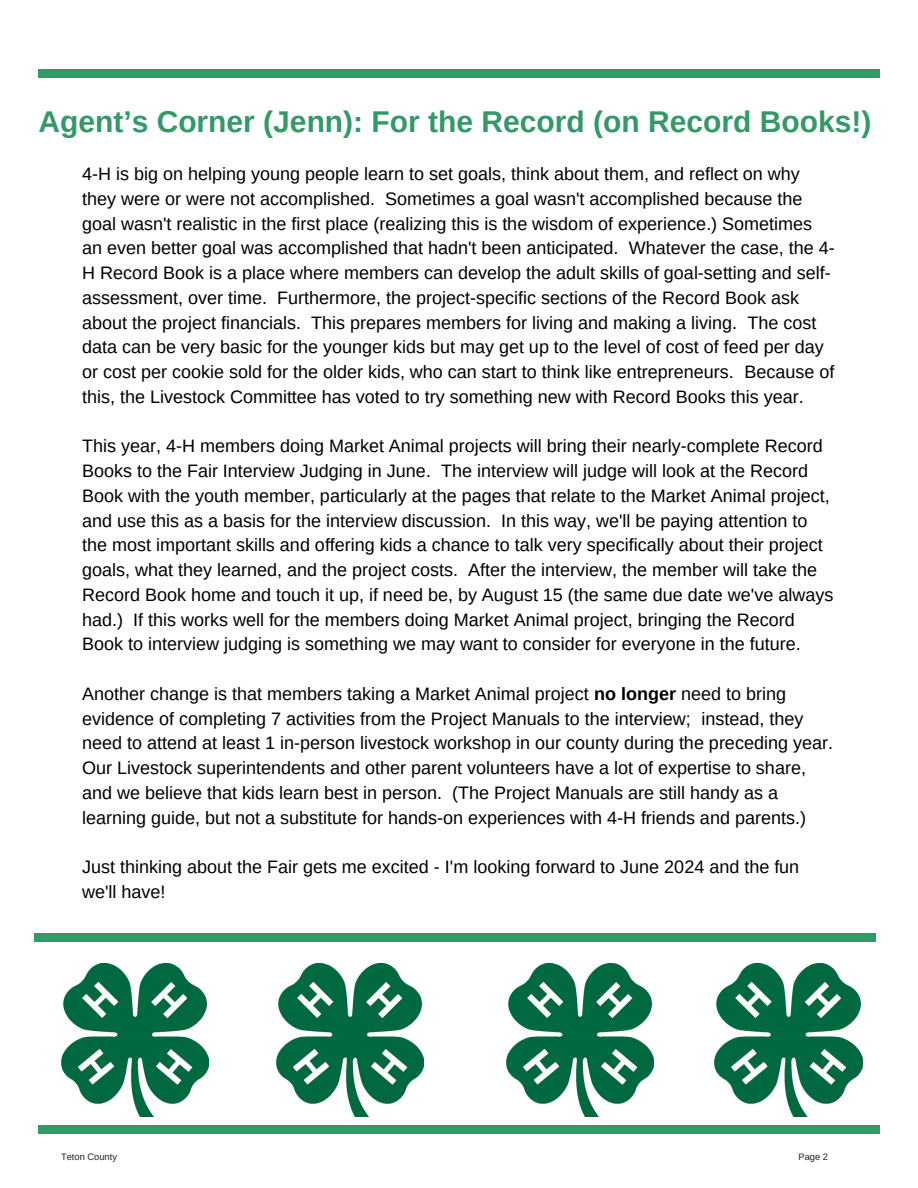
<style>
.page{position:relative;width:918px;height:1188px;background:#fff}
.page>*{position:absolute;margin:0;border:0;box-sizing:border-box;transform-origin:0 0}
.t1{font:700 30px "Arimo";color:#396}
.t2{font:18px/24.8px "Arimo";color:#000}
.t3{font:9.3px "Arimo";color:#222}
.s1{font-weight:700}
</style>
<div class="page">
<div style="left:38px;top:69px;width:842px;height:8px;background:#396"></div>
<div style="left:38px;top:1125px;width:842px;height:8px;background:#396"></div>
<div style="left:34px;top:933px;width:841px;height:8px;background:#396"></div>
<img style="left:61px;top:964px;width:147px;height:153px">
<img style="left:276px;top:964px;width:147px;height:153px">
<img style="left:506px;top:964px;width:147px;height:153px">
<img style="left:715px;top:964px;width:147px;height:153px">
<p class="t1" style="left:38px;top:105px;width:835px">Agent’s Corner (Jenn): For the Record (on Record Books!)</p>
<p class="t2" style="left:82px;top:162px;width:754px">4-H is big on helping young people learn to set goals, think about them, and reflect on why they were or were not accomplished. Sometimes a goal wasn't accomplished because the goal wasn't realistic in the first place (realizing this is the wisdom of experience.) Sometimes an even better goal was accomplished that hadn't been anticipated. Whatever the case, the 4- H Record Book is a place where members can develop the adult skills of goal-setting and self&shy;assessment, over time. Furthermore, the project-specific sections of the Record Book ask about the project financials. This prepares members for living and making a living. The cost data can be very basic for the younger kids but may get up to the level of cost of feed per day or cost per cookie sold for the older kids, who can start to think like entrepreneurs. Because of this, the Livestock Committee has voted to try something new with Record Books this year.</p>
<p class="t2" style="left:82px;top:434px;width:753px">This year, 4-H members doing Market Animal projects will bring their nearly-complete Record Books to the Fair Interview Judging in June. The interview will judge will look at the Record Book with the youth member, particularly at the pages that relate to the Market Animal project, and use this as a basis for the interview discussion. In this way, we'll be paying attention to the most important skills and offering kids a chance to talk very specifically about their project goals, what they learned, and the project costs. After the interview, the member will take the Record Book home and touch it up, if need be, by August 15 (the same due date we've always had.) If this works well for the members doing Market Animal project, bringing the Record Book to interview judging is something we may want to consider for everyone in the future.</p>
<p class="t2" style="left:82px;top:681px;width:752px">Another change is that members taking a Market Animal project <span class="s1">no longer</span> need to bring evidence of completing 7 activities from the Project Manuals to the interview; instead, they need to attend at least 1 in-person livestock workshop in our county during the preceding year.<br>Our Livestock superintendents and other parent volunteers have a lot of expertise to share, and we believe that kids learn best in person. (The Project Manuals are still handy as a learning guide, but not a substitute for hands-on experiences with 4-H friends and parents.)</p>
<p class="t2" style="left:82px;top:855px;width:719px">Just thinking about the Fair gets me excited - I'm looking forward to June 2024 and the fun we'll have!</p>
<p class="t3" style="left:61px;top:1152px;width:57px">Teton County</p>
<p class="t3" style="left:799px;top:1152px;width:31px">Page 2</p>
</div>
